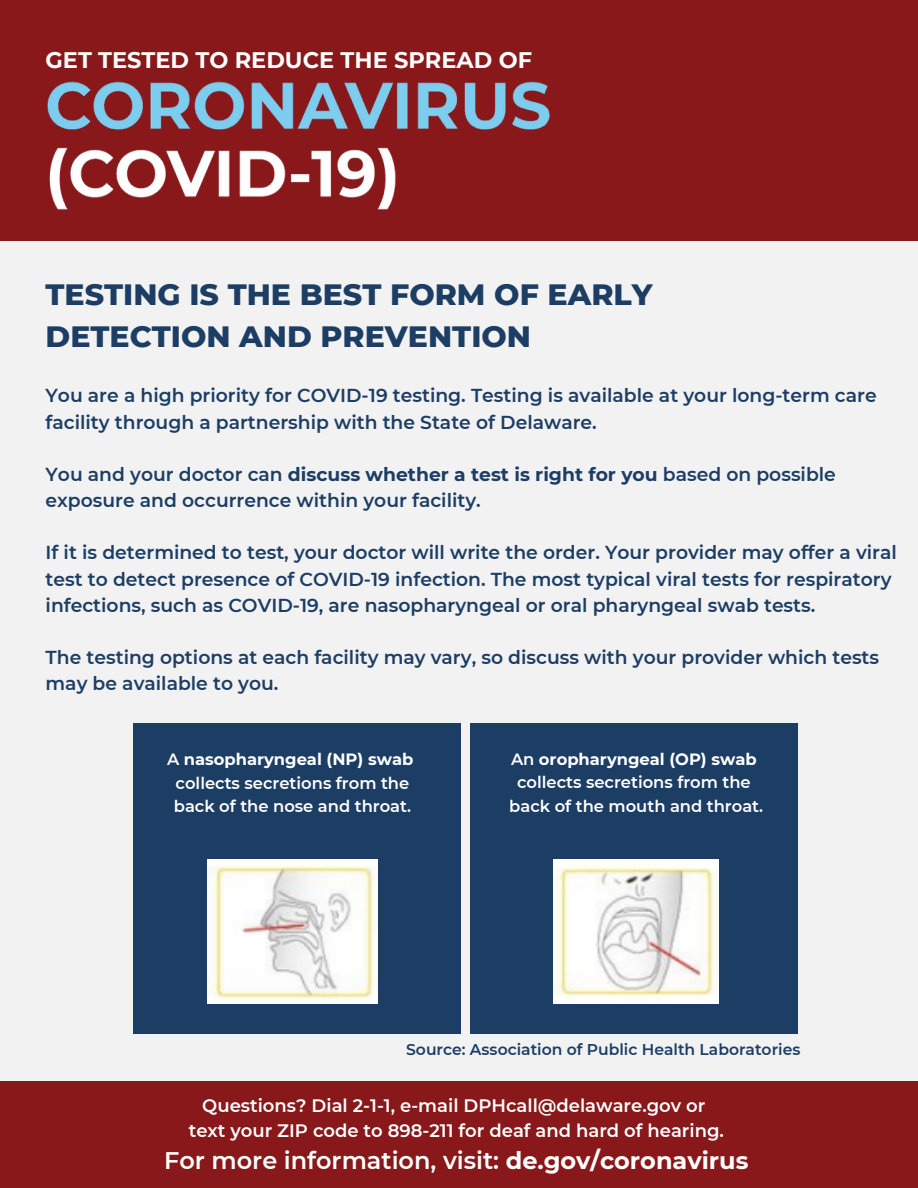
<style>
.page{position:relative;width:918px;height:1188px;background:#fff}
.page>*{position:absolute;margin:0;border:0;box-sizing:border-box;transform-origin:0 0}
.t1{font:800 30px/41.7px "Montserrat";color:#1c3d64}
.t2{font:600 24px "Montserrat";color:#fff}
.t3{font:700 22.5px "Montserrat";color:#fff}
.t4{font:600 18.75px/26.1px "Montserrat";color:#1c3d64}
.t5{font:600 18px/24.8px "Montserrat";color:#fff;text-align:center}
.t6{font:600 16.35px/23.5px "Montserrat";color:#fff;text-align:center}
.t7{font:600 15.6px "Montserrat";color:#1c3d64}
.s1{font-weight:700}
</style>
<div class="page">
<div style="left:0;top:0;width:918px;height:241px;background:#89181a"></div>
<img style="left:47px;top:81px;width:503px;height:129px">
<div style="left:0;top:241px;width:918px;height:842px;background:#f2f2f2"></div>
<div style="left:133px;top:724px;width:327px;height:310px;background:#1c3d64"></div>
<div style="left:471px;top:724px;width:327px;height:310px;background:#1c3d64"></div>
<div style="left:0;top:1082px;width:918px;height:106px;background:#89181a"></div>
<img style="left:208px;top:860px;width:170px;height:144px">
<img style="left:554px;top:860px;width:165px;height:144px">
<p class="t3" style="left:46px;top:46px;width:488px">GET TESTED TO REDUCE THE SPREAD OF</p>
<h1 class="t1" style="left:46px;top:274px;width:609px">TESTING IS THE BEST FORM OF EARLY<br>DETECTION AND PREVENTION</h1>
<p class="t4" style="left:46px;top:383px;width:833px">You are a high priority for COVID-19 testing. Testing is available at your long-term care facility through a partnership with the State of Delaware.</p>
<p class="t4" style="left:46px;top:461px;width:792px">You and your doctor can <span class="s1">discuss whether a test is right for you</span> based on possible exposure and occurrence within your facility.</p>
<p class="t4" style="left:46px;top:540px;width:853px">If it is determined to test, your doctor will write the order. Your provider may offer a viral test to detect presence of COVID-19 infection. The most typical viral tests for respiratory infections, such as COVID-19, are nasopharyngeal or oral pharyngeal swab tests.</p>
<p class="t4" style="left:46px;top:644px;width:835px">The testing options at each facility may vary, so discuss with your provider which tests may be available to you.</p>
<p class="t6" style="left:167px;top:747px;width:248px">A <span class="s1">nasopharyngeal (NP) swab </span>collects secretions from the back of the nose and throat.</p>
<p class="t6" style="left:509px;top:747px;width:255px">An <span class="s1">oropharyngeal (OP) swab </span>collects secretions from the back of the mouth and throat.</p>
<p class="t7" style="left:406px;top:1040px;width:396px">Source: Association of Public Health Laboratories</p>
<p class="t5" style="left:189px;top:1094px;width:537px">Questions? Dial 2-1-1, e-mail DPHcall@delaware.gov or text your ZIP code to 898-211 for deaf and hard of hearing.</p>
<p class="t2" style="left:164px;top:1145px;width:586px">For more information, visit: <span class="s1">de.gov/coronavirus</span></p>
</div>
